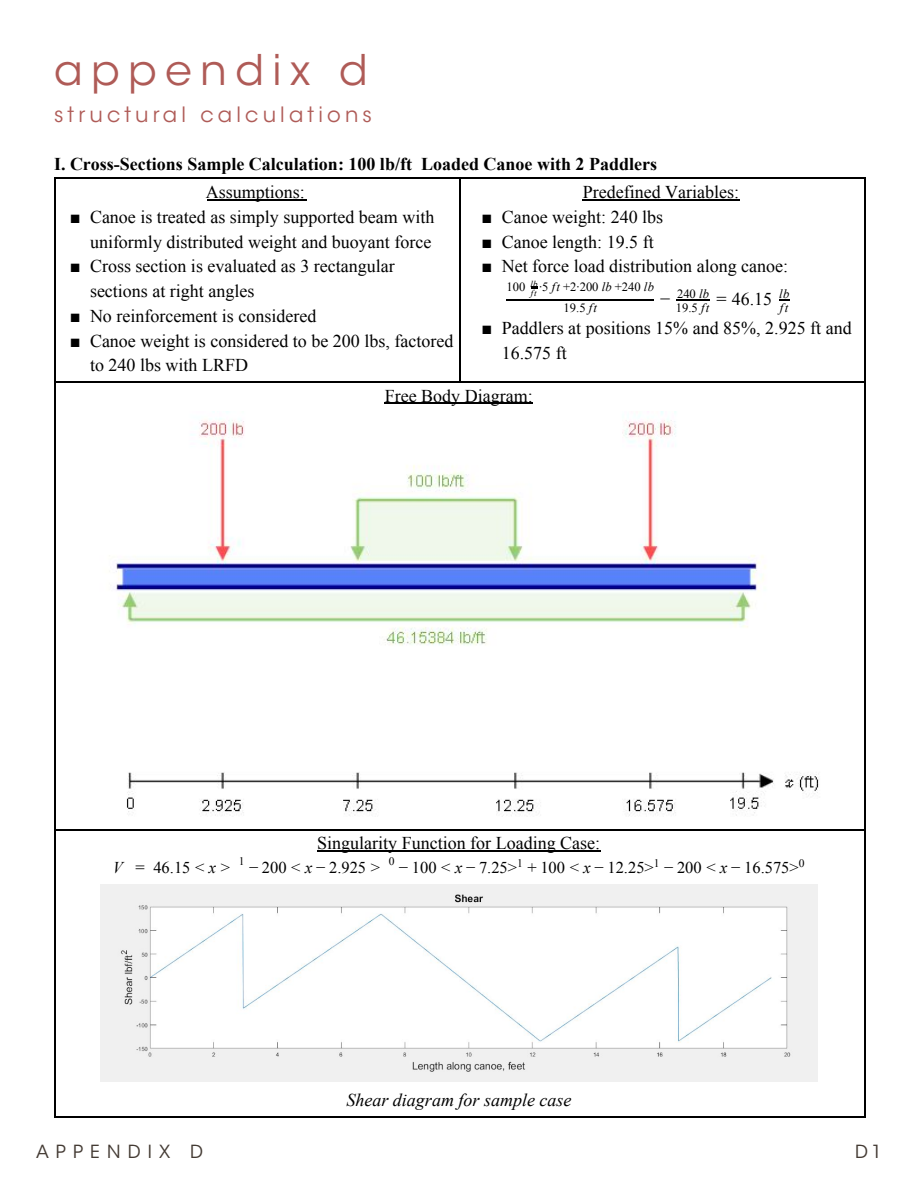
<style>
.page{position:relative;width:918px;height:1188px;background:#fff}
.page>*{position:absolute;margin:0;border:0;box-sizing:border-box;transform-origin:0 0}
.t1{font:42px "ITC Avant Garde Std";letter-spacing:.2em;color:#af5b57}
.t2{font:21px "ITC Avant Garde Std";letter-spacing:.2em;color:#af5b57}
.t3{font:18px/24.8px "Times New Roman";color:#000}
.t4{font:700 18px/28.2px "Times New Roman";color:#000}
.t5{font:italic 18px "Times New Roman";color:#000}
.t6{font:18px "ITC Avant Garde Std";color:#443b34}
.t7{font:16.5px "Times New Roman";color:#000}
.t8{font:12.6px/13.5px "Times New Roman";color:#000}
.t9{font:italic 12.6px "Times New Roman";color:#000}
.t10{font:11.55px "Times New Roman";color:#000}
.t11{font:italic 9px "Times New Roman";color:#000}
.s1{font-weight:400}
.s2{font-family:"Arial"}
.s3{font-style:italic}
.s4{font-size:18px}
</style>
<div class="page">
<hr style="left:54px;top:1116px;width:811px;height:1px;background:#000">
<hr style="left:54px;top:829px;width:1px;height:288px;background:#000">
<hr style="left:864px;top:829px;width:1px;height:288px;background:#000">
<hr style="left:54px;top:829px;width:811px;height:1px;background:#000">
<hr style="left:54px;top:381px;width:1px;height:449px;background:#000">
<hr style="left:864px;top:381px;width:1px;height:449px;background:#000">
<hr style="left:459px;top:178px;width:406px;height:1px;background:#000">
<hr style="left:459px;top:381px;width:406px;height:1px;background:#000">
<hr style="left:864px;top:178px;width:1px;height:204px;background:#000">
<hr style="left:54px;top:178px;width:406px;height:1px;background:#000">
<hr style="left:54px;top:381px;width:406px;height:1px;background:#000">
<hr style="left:54px;top:178px;width:1px;height:204px;background:#000">
<hr style="left:459px;top:178px;width:1px;height:204px;background:#000">
<hr style="left:207px;top:199px;width:99px;height:1px;background:#000">
<hr style="left:583px;top:199px;width:157px;height:1px;background:#000">
<svg style="left:531px;top:287px;width:7px;height:2px"></svg>
<hr style="left:506px;top:299px;width:148px;height:1px;background:#000">
<hr style="left:676px;top:299px;width:34px;height:1px;background:#000">
<hr style="left:385px;top:403px;width:148px;height:1px;background:#000">
<img style="left:109px;top:412px;width:710px;height:405px">
<hr style="left:317px;top:850px;width:284px;height:2px;background:#000">
<img style="left:100px;top:884px;width:718px;height:197px">
<p class="t1" style="left:54px;top:44px;width:315px">appendix d</p>
<p class="t2" style="left:54px;top:102px;width:320px">structural calculations</p>
<p class="t4" style="left:206px;top:149px;width:453px;text-indent:-152px">I. Cross-Sections Sample Calculation: 100 lb/ft Loaded Canoe with 2 Paddlers<br><span class="s1">Assumptions:</span></p>
<p class="t3" style="left:70px;top:204px;width:366px;text-align:right"><span class="s2">■</span> Canoe is treated as simply supported beam with uniformly distributed weight and buoyant force</p>
<p class="t3" style="left:90px;top:254px;width:306px;text-indent:-20px"><span class="s2">■</span> Cross section is evaluated as 3 rectangular sections at right angles</p>
<p class="t3" style="left:70px;top:303px;width:248px"><span class="s2">■</span> No reinforcement is considered</p>
<p class="t3" style="left:90px;top:328px;width:365px;text-indent:-20px"><span class="s2">■</span> Canoe weight is considered to be 200 lbs, factored to 240 lbs with LRFD</p>
<p class="t3" style="left:583px;top:179px;width:158px">Predefined Variables:</p>
<p class="t3" style="left:482px;top:204px;width:183px"><span class="s2">■</span> Canoe weight: 240 lbs</p>
<p class="t3" style="left:482px;top:229px;width:174px"><span class="s2">■</span> Canoe length: 19.5 ft</p>
<p class="t3" style="left:741px;top:250px;width:49px;line-height:32.5px;text-indent:-259px"><span class="s2">■</span> Net force load distribution along canoe:<br>6.15</p>
<p class="t8" style="left:564px;top:300px;width:35px">19.5 <span class="s3">ft</span></p>
<p class="t11" style="left:530px;top:278px;width:9px">lb</p>
<p class="t8" style="left:507px;top:280px;width:149px">100 ·5 <span class="s3">ft</span> +2·200 <span class="s3">lb</span> +240 <span class="s3">lb</span></p>
<p class="t8" style="left:676px;top:287px;width:66px;text-indent:-16px"><span class="s4">−</span> 240 <span class="s3">lb<br></span>19.5 <span class="s3">ft</span> <sup>=</sup> <sup>4</sup></p>
<p class="t9" style="left:779px;top:285px;width:12px">lb</p>
<p class="t3" style="left:502px;top:315px;width:351px;text-indent:-20px"><span class="s2">■</span> Paddlers at positions 15% and 85%, 2.925 ft and<br>16.575 ft</p>
<p class="t3" style="left:385px;top:383px;width:149px">Free Body Diagram:</p>
<p class="t11" style="left:531px;top:287px;width:7px">ft</p>
<p class="t9" style="left:780px;top:299px;width:10px">ft</p>
<p class="t3" style="left:317px;top:831px;width:284px">Singularity Function for Loading Case:</p>
<p class="t10" style="left:239px;top:853px;width:7px">1</p>
<p class="t10" style="left:389px;top:853px;width:7px">0</p>
<p class="t10" style="left:799px;top:856px;width:7px">0</p>
<p class="t7" style="left:113px;top:856px;width:119px"><span class="s3">V</span> = 46.15&lt;<span class="s3">x</span>&gt;</p>
<p class="t7" style="left:249px;top:856px;width:133px">− 200 &lt; <span class="s3">x</span> − 2.925 &gt;</p>
<p class="t7" style="left:399px;top:856px;width:401px">− 100 &lt; <span class="s3">x</span> − 7.25&gt;<sup>1</sup> + 100 &lt; <span class="s3">x</span> − 12.25&gt;<sup>1</sup> − 200 &lt; <span class="s3">x</span> − 16.575&gt;</p>
<p class="t5" style="left:346px;top:1087px;width:226px">Shear diagram for sample case</p>
<p class="t6" style="left:36px;top:1141px;width:17px">App</p>
<p class="t6" style="left:90px;top:1141px;width:114px">endi x D</p>
<p class="t6" style="left:855px;top:1141px;width:28px">D1</p>
</div>
